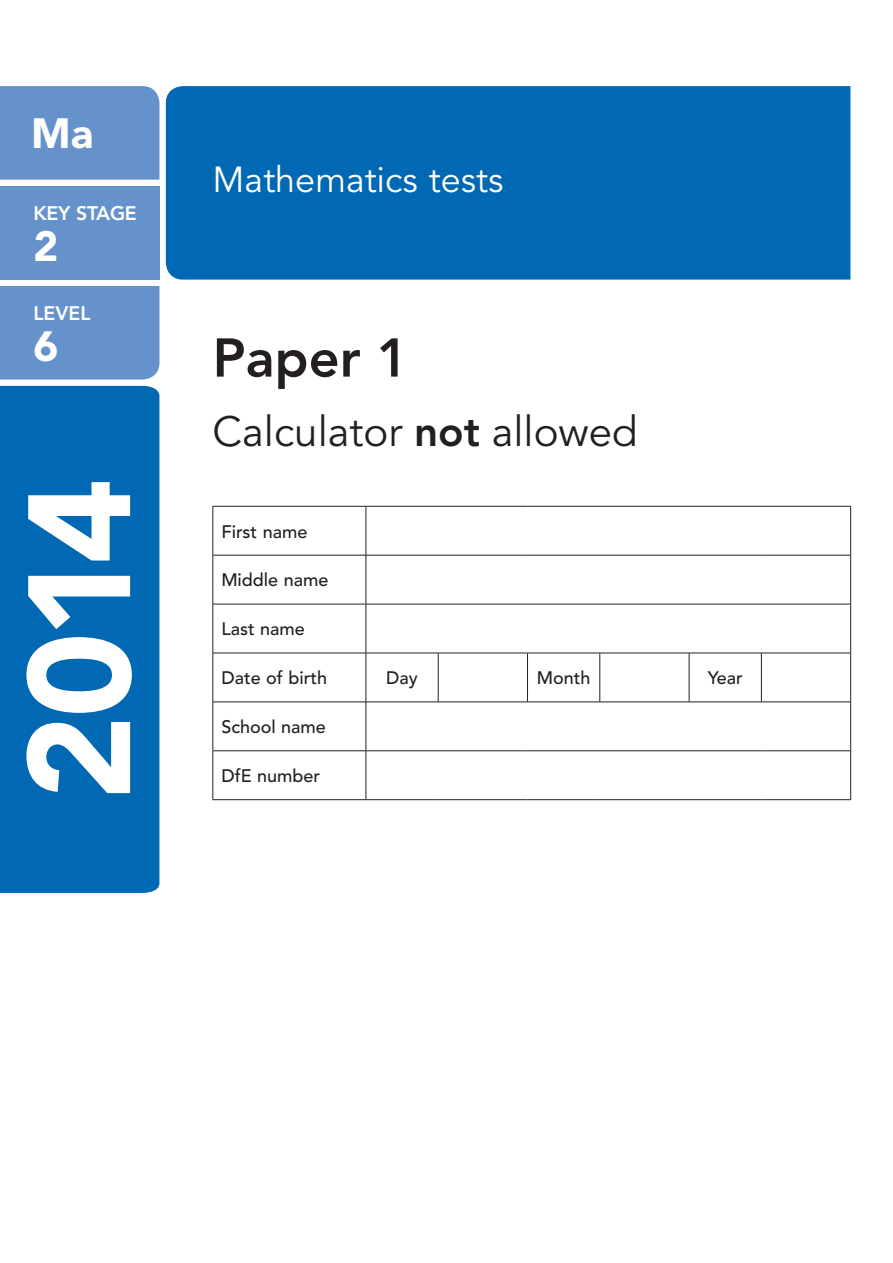
<style>
.page{position:relative;width:893px;height:1263px;background:#fff}
.page>*{position:absolute;margin:0;border:0;box-sizing:border-box;transform-origin:0 0}
.t1{font:900 144px "Avenir LT Std";color:#fff}
.t2{font:800 54px "Avenir LT Std";color:#231f20}
.t3{font:42px "Avenir LT Std";color:#231f20}
.t4{font:900 42px "Avenir LT Std";color:#fff}
.t5{font:36px "Avenir LT Std";color:#fff}
.t6{font:800 19.5px "Avenir LT Std";letter-spacing:-.015em;color:#fff}
.t7{font:500 18px "Avenir LT Std";color:#231f20}
.s1{font-weight:800}
</style>
<div class="page">
<div style="left:0;top:286px;width:159px;height:93px;background:#6692cb"></div>
<div style="left:166px;top:86px;width:684px;height:194px;background:#0168b3"></div>
<div style="left:0;top:386px;width:159px;height:507px;background:#0168b3"></div>
<div style="left:0;top:86px;width:159px;height:94px;background:#6692cb"></div>
<div style="left:0;top:186px;width:159px;height:94px;background:#6692cb"></div>
<div style="left:213px;top:165px;width:595px;height:106px;background:#0168b3"></div>
<hr style="left:213px;top:506px;width:153px;height:1px;background:#231f20">
<hr style="left:213px;top:506px;width:1px;height:49px;background:#231f20">
<hr style="left:366px;top:506px;width:72px;height:1px;background:#231f20">
<hr style="left:366px;top:506px;width:1px;height:49px;background:#231f20">
<hr style="left:438px;top:506px;width:89px;height:1px;background:#231f20">
<hr style="left:527px;top:506px;width:73px;height:1px;background:#231f20">
<hr style="left:600px;top:506px;width:89px;height:1px;background:#231f20">
<hr style="left:689px;top:506px;width:72px;height:1px;background:#231f20">
<hr style="left:761px;top:506px;width:90px;height:1px;background:#231f20">
<hr style="left:850px;top:506px;width:1px;height:49px;background:#231f20">
<hr style="left:213px;top:555px;width:153px;height:1px;background:#231f20">
<hr style="left:213px;top:555px;width:1px;height:49px;background:#231f20">
<hr style="left:366px;top:555px;width:72px;height:1px;background:#231f20">
<hr style="left:366px;top:555px;width:1px;height:49px;background:#231f20">
<hr style="left:438px;top:555px;width:89px;height:1px;background:#231f20">
<hr style="left:527px;top:555px;width:73px;height:1px;background:#231f20">
<hr style="left:600px;top:555px;width:89px;height:1px;background:#231f20">
<hr style="left:689px;top:555px;width:72px;height:1px;background:#231f20">
<hr style="left:761px;top:555px;width:90px;height:1px;background:#231f20">
<hr style="left:850px;top:555px;width:1px;height:49px;background:#231f20">
<hr style="left:213px;top:604px;width:153px;height:1px;background:#231f20">
<hr style="left:213px;top:604px;width:1px;height:49px;background:#231f20">
<hr style="left:366px;top:604px;width:72px;height:1px;background:#231f20">
<hr style="left:366px;top:604px;width:1px;height:49px;background:#231f20">
<hr style="left:438px;top:604px;width:89px;height:1px;background:#231f20">
<hr style="left:527px;top:604px;width:73px;height:1px;background:#231f20">
<hr style="left:600px;top:604px;width:89px;height:1px;background:#231f20">
<hr style="left:689px;top:604px;width:72px;height:1px;background:#231f20">
<hr style="left:761px;top:604px;width:90px;height:1px;background:#231f20">
<hr style="left:850px;top:604px;width:1px;height:49px;background:#231f20">
<hr style="left:213px;top:653px;width:153px;height:1px;background:#231f20">
<hr style="left:213px;top:653px;width:1px;height:49px;background:#231f20">
<hr style="left:213px;top:702px;width:153px;height:1px;background:#231f20">
<hr style="left:213px;top:702px;width:1px;height:48px;background:#231f20">
<hr style="left:366px;top:702px;width:1px;height:48px;background:#231f20">
<hr style="left:850px;top:702px;width:1px;height:48px;background:#231f20">
<hr style="left:213px;top:750px;width:153px;height:1px;background:#231f20">
<hr style="left:213px;top:751px;width:1px;height:48px;background:#231f20">
<hr style="left:366px;top:751px;width:1px;height:48px;background:#231f20">
<hr style="left:850px;top:751px;width:1px;height:48px;background:#231f20">
<hr style="left:213px;top:799px;width:153px;height:1px;background:#231f20">
<hr style="left:366px;top:653px;width:72px;height:1px;background:#231f20">
<hr style="left:366px;top:653px;width:1px;height:49px;background:#231f20">
<hr style="left:438px;top:653px;width:89px;height:1px;background:#231f20">
<hr style="left:438px;top:653px;width:1px;height:49px;background:#231f20">
<hr style="left:527px;top:653px;width:73px;height:1px;background:#231f20">
<hr style="left:527px;top:653px;width:1px;height:49px;background:#231f20">
<hr style="left:600px;top:653px;width:89px;height:1px;background:#231f20">
<hr style="left:599px;top:653px;width:1px;height:49px;background:#231f20">
<hr style="left:689px;top:653px;width:72px;height:1px;background:#231f20">
<hr style="left:689px;top:653px;width:1px;height:49px;background:#231f20">
<hr style="left:761px;top:653px;width:90px;height:1px;background:#231f20">
<hr style="left:761px;top:653px;width:1px;height:49px;background:#231f20">
<hr style="left:850px;top:653px;width:1px;height:49px;background:#231f20">
<hr style="left:366px;top:702px;width:72px;height:1px;background:#231f20">
<hr style="left:438px;top:702px;width:89px;height:1px;background:#231f20">
<hr style="left:527px;top:702px;width:73px;height:1px;background:#231f20">
<hr style="left:600px;top:702px;width:89px;height:1px;background:#231f20">
<hr style="left:689px;top:702px;width:72px;height:1px;background:#231f20">
<hr style="left:761px;top:702px;width:90px;height:1px;background:#231f20">
<hr style="left:366px;top:750px;width:72px;height:1px;background:#231f20">
<hr style="left:438px;top:750px;width:89px;height:1px;background:#231f20">
<hr style="left:527px;top:750px;width:73px;height:1px;background:#231f20">
<hr style="left:600px;top:750px;width:89px;height:1px;background:#231f20">
<hr style="left:689px;top:750px;width:72px;height:1px;background:#231f20">
<hr style="left:761px;top:750px;width:90px;height:1px;background:#231f20">
<hr style="left:366px;top:799px;width:72px;height:1px;background:#231f20">
<hr style="left:438px;top:799px;width:89px;height:1px;background:#231f20">
<hr style="left:527px;top:799px;width:73px;height:1px;background:#231f20">
<hr style="left:600px;top:799px;width:89px;height:1px;background:#231f20">
<hr style="left:689px;top:799px;width:72px;height:1px;background:#231f20">
<hr style="left:761px;top:799px;width:90px;height:1px;background:#231f20">
<h3 class="t4" style="left:31px;top:108px;width:64px">Ma</h3>
<p class="t6" style="left:34px;top:202px;width:105px">KEY STAGE</p>
<h3 class="t4" style="left:34px;top:221px;width:26px">2</h3>
<p class="t6" style="left:34px;top:302px;width:59px">LEVEL</p>
<h3 class="t4" style="left:34px;top:320px;width:26px">6</h3>
<h1 class="t1" style="left:-7px;top:800px;width:323px;rotate:-90deg">2014</h1>
<h3 class="t5" style="left:213px;top:159px;width:292px">Mathematics tests</h3>
<h2 class="t2" style="left:213px;top:326px;width:197px">Paper 1</h2>
<h3 class="t3" style="left:213px;top:407px;width:427px">Calculator <span class="s1">not</span> allowed</h3>
<p class="t7" style="left:221px;top:521px;width:88px">First name</p>
<p class="t7" style="left:221px;top:570px;width:109px">Middle name</p>
<p class="t7" style="left:221px;top:619px;width:85px">Last name</p>
<p class="t7" style="left:221px;top:668px;width:107px">Date of birth</p>
<p class="t7" style="left:386px;top:668px;width:33px">Day</p>
<p class="t7" style="left:537px;top:668px;width:55px">Month</p>
<p class="t7" style="left:708px;top:668px;width:37px">Year</p>
<p class="t7" style="left:221px;top:716px;width:106px">School name</p>
<p class="t7" style="left:221px;top:765px;width:100px">DfE number</p>
</div>
